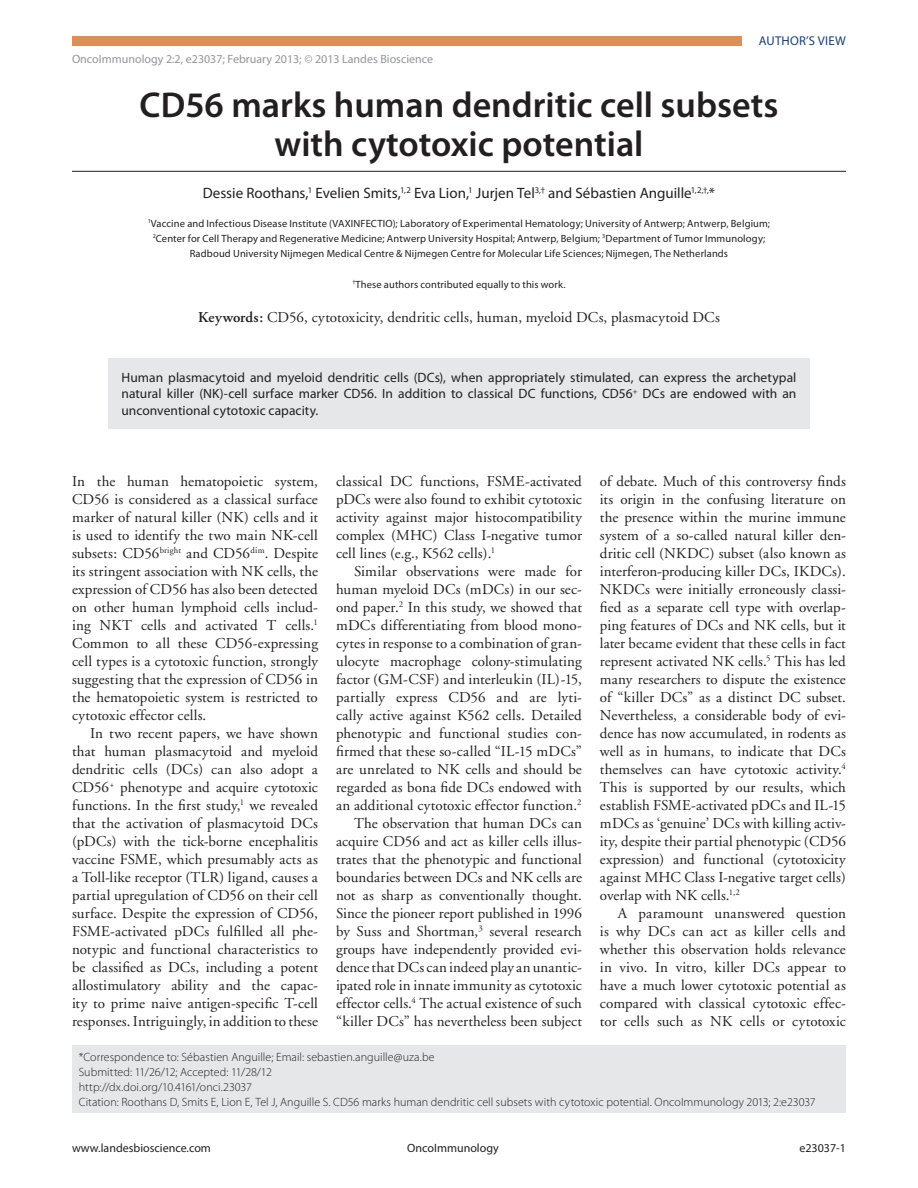
<style>
.page{position:relative;width:918px;height:1188px;background:#fff}
.page>*{position:absolute;margin:0;border:0;box-sizing:border-box;transform-origin:0 0}
.t1{font:600 36px/39px "Myriad Pro";color:#231f20;text-align:center}
.t2{font:15px/18px "Adobe Garamond";letter-spacing:.005em;color:#231f20;text-align:justify}
.t3{font:15px "Myriad Pro";color:#231f20}
.t4{font:13.5px/16.5px "Myriad Pro";letter-spacing:.005em;color:#231f20;text-align:justify}
.t5{font:12.75px "Myriad Pro";letter-spacing:.02em;color:#193f7c}
.t6{font:300 12px/15px "Myriad Pro";letter-spacing:.005em;color:#231f20}
.t7{font:12px "Myriad Pro";color:#939598}
.t8{font:12px "Myriad Pro";color:#231f20}
.t9{font:10.5px/15px "Myriad Pro";letter-spacing:.015em;color:#231f20;text-align:center}
.s1{font-weight:600}
</style>
<div class="page">
<div style="left:72px;top:36px;width:669px;height:10px;background:#df8e57"></div>
<hr style="left:72px;top:171px;width:774px;height:1px;background:#231f20">
<div style="left:72px;top:1045px;width:774px;height:67px;background:#e6e7e9"></div>
<div style="left:108px;top:358px;width:702px;height:70px;background:#e6e7e9"></div>
<p class="t7" style="left:72px;top:52px;width:363px">OncoImmunology 2:2, e23037; February 2013; © 2013 Landes Bioscience</p>
<p class="t5" style="left:759px;top:32px;width:89px">Author’s View</p>
<h1 class="t1" style="left:140px;top:85px;width:640px">CD56 marks human dendritic cell subsets with cytotoxic potential</h1>
<p class="t3" style="left:203px;top:184px;width:514px">Dessie Roothans,<sup>1</sup> Evelien Smits,<sup>1,2</sup> Eva Lion,<sup>1</sup> Jurjen Tel<sup>3,†</sup> and Sébastien Anguille<sup>1,2,†,</sup>*</p>
<p class="t9" style="left:148px;top:216px;width:624px"><sup>1</sup>Vaccine and Infectious Disease Institute (VAXINFECTIO); Laboratory of Experimental H ematology; University of Antwerp; Antwerp, Belgium;<br><sup>2</sup>Center for Cell Therapy and Regenerative Medicine; Antwerp University Hospital; Antwerp, Belgium; <sup>3</sup>Department of Tumor Immunology;<br>Radboud University Nijmegen Medical Centre &amp; Nijmegen Centre for Molecular Life Sciences; Nijmegen, The Netherlands</p>
<p class="t9" style="left:352px;top:277px;width:215px"><sup>†</sup>These authors contributed equally to this work.</p>
<p class="t2" style="left:198px;top:309px;width:523px"><span class="s1">Keywords:</span> CD56, cytotoxicity, dendritic cells, human, myeloid DCs, plasmacytoid DCs</p>
<p class="t4" style="left:122px;top:369px;width:676px">Human plasmacytoid and myeloid dendritic cells (DCs), when appropriately stimulated, can express the archetypal natural killer (NK)-cell surface marker CD56. In addition to classical DC functions, CD56<sup>+</sup> DCs are endowed with an unconventional cytotoxic capacity.</p>
<p class="t2" style="left:72px;top:473px;width:247px">In the human hematopoietic system, CD56 is considered as a classical surface marker of natural killer (NK) cells and it is used to identify the two main NK-cell subsets: CD56<sup>bright</sup> and CD56<sup>dim</sup>. Despite its stringent association with NK cells, the expression of CD56 has also been detected on other human lymphoid cells includ&shy;ing NKT cells and activated T cells.<sup>1<br></sup>Common to all these CD56-expressing cell types is a cytotoxic function, strongly suggesting that the expression of CD56 in the hematopoietic system is restricted to cytotoxic effector cells.</p>
<p class="t2" style="left:72px;top:725px;width:248px;text-indent:18px">In two recent papers, we have shown that human plasmacytoid and myeloid dendritic cells (DCs) can also adopt a CD56<sup>+</sup> phenotype and acquire cytotoxic functions. In the first study,<sup>1</sup> we revealed that the activation of plasmacytoid DCs (pDCs) with the tick-borne encephalitis vaccine FSME, which presumably acts as a Toll-like receptor (TLR) ligand, causes a partial upregulation of CD56 on their cell surface. Despite the expression of CD56, FSME-activated pDCs fulfilled all phe&shy;notypic and functional characteristics to be classified as DCs, including a potent allostimulatory ability and the capac&shy;ity to prime naive antigen-specific T-cell responses. Intriguingly, in addition to these</p>
<p class="t2" style="left:336px;top:473px;width:247px">classical DC functions, FSME-activated pDCs were also found to exhibit cytotoxic activity against major histocompatibility complex (MHC) Class I-negative tumor cell lines (e.g., K562 cells).<sup>1</sup></p>
<p class="t2" style="left:336px;top:563px;width:247px;text-align:right">Similar observations were made for human myeloid DCs (mDCs) in our sec&shy;ond paper.<sup>2</sup> In this study, we showed that mDCs differentiating from blood mono&shy;cytes in response to a combination of gran&shy;ulocyte macrophage colony-stimulating factor (GM-CSF) and interleukin (IL)-15, partially express CD56 and are lyti&shy;cally active against K562 cells. Detailed phenotypic and functional studies con&shy;firmed that these so-called “IL-15 mDCs” are unrelated to NK cells and should be regarded as bona fide DCs endowed with an additional cytotoxic effector function.<sup>2<br></sup>The observation that human DCs can acquire CD56 and act as killer cells illus&shy;trates that the phenotypic and functional boundaries between DCs and NK cells are not as sharp as conventionally thought.<br>Since the pioneer report published in 1996 by Suss and Shortman,<sup>3</sup> several research groups have independently provided evi&shy;dence that DCs can indeed play an unantic&shy;ipated role in innate immunity as cytotoxic effector cells.<sup>4</sup> The actual existence of such “killer DCs” has nevertheless been subject</p>
<p class="t2" style="left:600px;top:473px;width:248px">of debate. Much of this controversy finds its origin in the confusing literature on the presence within the murine immune system of a so-called natural killer den&shy;dritic cell (NKDC) subset (also known as interferon-producing killer DCs, IKDCs).<br>NKDCs were initially erroneously classi&shy;fied as a separate cell type with overlap&shy;ping features of DCs and NK cells, but it later became evident that these cells in fact represent activated NK cells.<sup>5</sup> This has led many researchers to dispute the existence of “killer DCs” as a distinct DC subset.<br>Nevertheless, a considerable body of evi&shy;dence has now accumulated, in rodents as well as in humans, to indicate that DCs themselves can have cytotoxic activity.<sup>4<br></sup>This is supported by our results, which establish FSME-activated pDCs and IL-15 mDCs as ‘genuine’ DCs with killing activ&shy;ity, despite their partial phenotypic (CD56 expression) and functional (cytotoxicity against MHC Class I-negative target cells) overlap with NK cells.<sup>1,2</sup></p>
<p class="t2" style="left:600px;top:905px;width:247px;text-indent:18px">A paramount unanswered question is why DCs can act as killer cells and whether this observation holds relevance in vivo. In vitro, killer DCs appear to have a much lower cytotoxic potential as compared with classical cytotoxic effec&shy;tor cells such as NK cells or cytotoxic</p>
<p class="t6" style="left:79px;top:1049px;width:738px">*Correspondence to: Sébastien Anguille; Email: sebastien.anguille@uza.be<br>Submitted: 11/26/12; Accepted: 11/28/12<br>http://dx.doi.org/10.4161/onci.23037<br>Citation: Roothans D, Smits E, Lion E, Tel J, Anguille S. CD56 marks human dendritic cell subsets with cytotoxic potential. OncoImmunology 2013; 2:e23037</p>
<p class="t8" style="left:72px;top:1141px;width:140px">www.landesbioscience.com</p>
<p class="t8" style="left:407px;top:1141px;width:93px">OncoImmunology</p>
<p class="t8" style="left:799px;top:1141px;width:48px">e23037-1</p>
</div>
